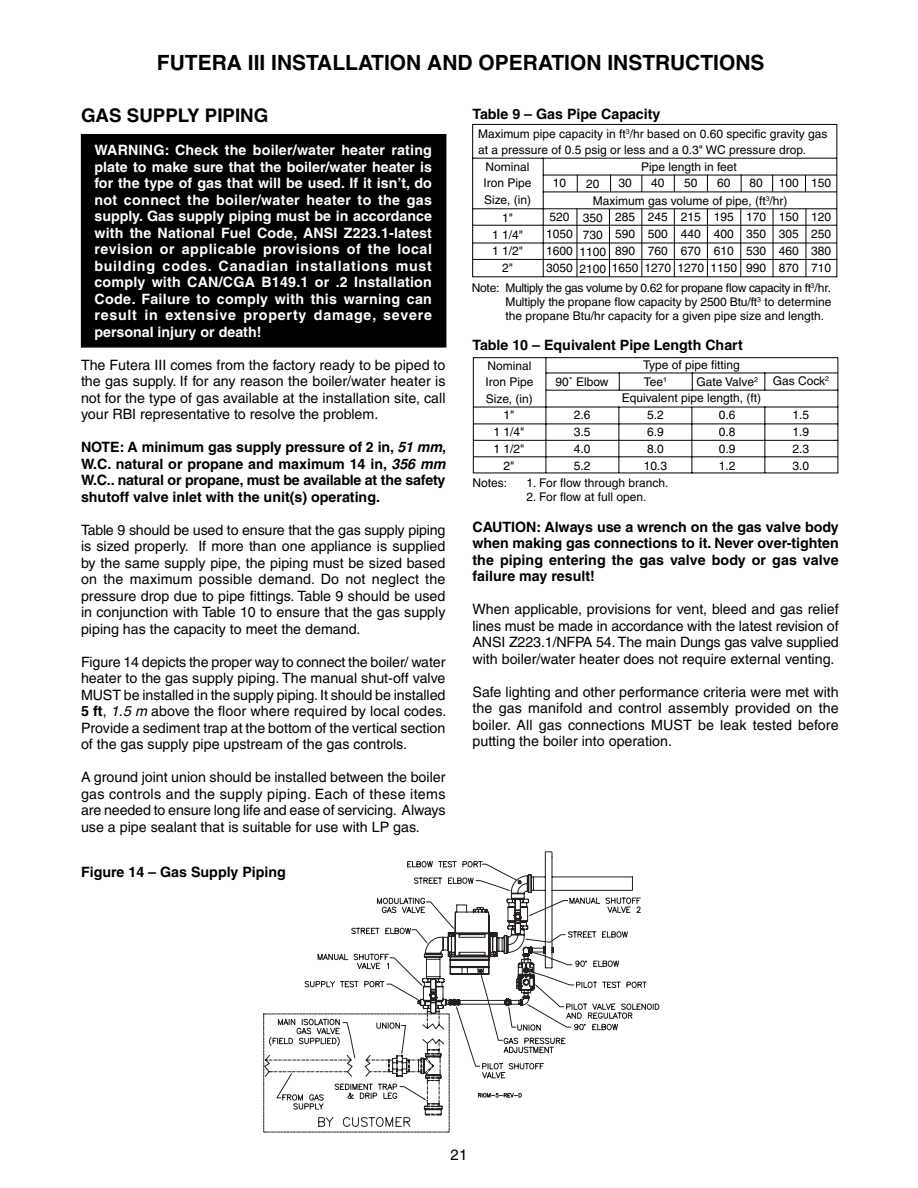
<style>
.page{position:relative;width:918px;height:1188px;background:#fff}
.page>*{position:absolute;margin:0;border:0;box-sizing:border-box;transform-origin:0 0}
.t1{font:700 21px "Helvetica";color:#000}
.t2{font:700 18.75px "Helvetica";color:#000}
.t3{font:15px "Helvetica";color:#000}
.t4{font:14.25px/16.5px "Helvetica";color:#000;text-align:justify}
.t5{font:700 14.25px/16.5px "Helvetica";letter-spacing:.05em;color:#fff;text-align:justify}
.t6{font:700 14.25px/16.5px "Helvetica";color:#000;text-align:justify}
.t7{font:12px/17px "Helvetica";color:#000}
.s1{font-style:italic}
.s2{font-weight:700}
</style>
<div class="page">
<svg style="left:472px;top:357px;width:367px;height:117px"></svg>
<svg style="left:472px;top:124px;width:366px;height:154px"></svg>
<hr style="left:577px;top:208px;width:1px;height:69px;background:#000">
<hr style="left:609px;top:209px;width:1px;height:68px;background:#000">
<hr style="left:641px;top:208px;width:1px;height:69px;background:#000">
<hr style="left:674px;top:208px;width:1px;height:69px;background:#000">
<hr style="left:707px;top:208px;width:1px;height:69px;background:#000">
<hr style="left:740px;top:208px;width:1px;height:69px;background:#000">
<hr style="left:773px;top:208px;width:1px;height:69px;background:#000">
<hr style="left:806px;top:208px;width:1px;height:69px;background:#000">
<svg style="left:805px;top:175px;width:1px;height:17px"></svg>
<svg style="left:772px;top:175px;width:1px;height:17px"></svg>
<svg style="left:741px;top:174px;width:1px;height:18px"></svg>
<svg style="left:707px;top:175px;width:1px;height:17px"></svg>
<svg style="left:674px;top:175px;width:1px;height:17px"></svg>
<svg style="left:641px;top:175px;width:1px;height:17px"></svg>
<svg style="left:610px;top:175px;width:1px;height:17px"></svg>
<svg style="left:577px;top:175px;width:1px;height:17px"></svg>
<div style="left:81px;top:134px;width:365px;height:213px;background:#000"></div>
<svg style="left:263px;top:858px;width:396px;height:274px"></svg>
<h1 class="t1" style="left:157px;top:55px;width:609px">FUTERA III INSTALLATION AND OPERATION INSTRUCTIONS</h1>
<h2 class="t2" style="left:81px;top:109px;width:189px">GAS SUPPLY PIPING</h2>
<p class="t5" style="left:94px;top:144px;width:339px">WARNING: Check the boiler/water heater rating plate to make sure that the boiler/water heater is for the type of gas that will be used. If it isn’t, do not connect the boiler/water heater to the gas supply. Gas supply piping must be in accordance with the National Fuel Code, ANSI Z223.1-latest revision or applicable provisions of the local building codes. Canadian installations must comply with CAN/CGA B149.1 or .2 Installation Code. Failure to comply with this warning can result in extensive property damage, severe personal injury or death!</p>
<p class="t4" style="left:81px;top:358px;width:366px">The Futera III comes from the factory ready to be piped to the gas supply. If for any reason the boiler/water heater is not for the type of gas available at the installation site, call your RBI representative to resolve the problem.</p>
<p class="t6" style="left:81px;top:441px;width:367px">NOTE: A minimum gas supply pressure of 2 in, <span class="s1">51 mm</span>, W.C. natural or propane and maximum 14 in, <span class="s1">356 mm </span>W.C.. natural or propane, must be available at the safety shutoff valve inlet with the unit(s) operating.</p>
<p class="t4" style="left:81px;top:523px;width:366px">Table 9 should be used to ensure that the gas supply piping is sized properly. If more than one appliance is supplied by the same supply pipe, the piping must be sized based on the maximum possible demand. Do not neglect the pressure drop due to pipe fittings. Table 9 should be used in conjunction with Table 10 to ensure that the gas supply piping has the capacity to meet the demand.</p>
<p class="t4" style="left:81px;top:655px;width:367px">Figure 14 depicts the proper way to connect the boiler/ water heater to the gas supply piping. The manual shut-off valve MUST be installed in the supply piping. It should be installed <span class="s2">5 ft</span>, <span class="s1">1.5 m</span> above the floor where required by local codes.<br>Provide a sediment trap at the bottom of the vertical section of the gas supply pipe upstream of the gas controls.</p>
<p class="t4" style="left:81px;top:771px;width:366px">A ground joint union should be installed between the boiler gas controls and the supply piping. Each of these items are needed to ensure long life and ease of servicing. Always use a pipe sealant that is suitable for use with LP gas.</p>
<p class="t6" style="left:81px;top:865px;width:206px">Figure 14 – Gas Supply Piping</p>
<p class="t6" style="left:472px;top:107px;width:190px">Table 9 – Gas Pipe Capacity</p>
<p class="t7" style="left:478px;top:126px;width:351px;line-height:16.5px">Maximum pipe capacity in ft<sup>3</sup>/hr based on 0.60 specific gravity gas at a pressure of 0.5 psig or less and a 0.3" WC pressure drop.</p>
<p class="t7" style="left:811px;top:176px;width:22px">150</p>
<p class="t7" style="left:811px;top:210px;width:22px;text-align:justify">120<br>250<br>380<br>710</p>
<p class="t7" style="left:484px;top:160px;width:50px;line-height:16.5px">Nominal<br>Iron Pipe<br>Size, (in)</p>
<p class="t7" style="left:641px;top:160px;width:97px">Pipe length in feet</p>
<p class="t7" style="left:618px;top:175px;width:15px">30</p>
<p class="t7" style="left:612px;top:209px;width:28px">285<br>590<br>890<br>1650</p>
<p class="t7" style="left:651px;top:175px;width:15px">40</p>
<p class="t7" style="left:644px;top:209px;width:28px">245<br>500<br>760<br>1270</p>
<p class="t7" style="left:779px;top:175px;width:22px">100</p>
<p class="t7" style="left:779px;top:209px;width:22px;text-align:justify">150<br>305<br>460<br>870</p>
<p class="t7" style="left:553px;top:176px;width:15px">10</p>
<p class="t7" style="left:546px;top:210px;width:28px">520<br>1050<br>1600<br>3050</p>
<p class="t7" style="left:684px;top:176px;width:15px">50</p>
<p class="t7" style="left:677px;top:210px;width:28px">215<br>440<br>670<br>1270</p>
<p class="t7" style="left:717px;top:176px;width:15px">60</p>
<p class="t7" style="left:711px;top:210px;width:28px">195<br>400<br>610<br>1150</p>
<p class="t7" style="left:749px;top:176px;width:15px">80</p>
<p class="t7" style="left:746px;top:210px;width:22px;text-align:justify">170<br>350<br>530<br>990</p>
<p class="t7" style="left:586px;top:176px;width:15px">20</p>
<p class="t7" style="left:579px;top:210px;width:28px">350<br>730<br>1100<br>2100</p>
<p class="t7" style="left:593px;top:193px;width:196px">Maximum gas volume of pipe, (ft<sup>3</sup>/hr)</p>
<p class="t7" style="left:492px;top:210px;width:32px;text-align:center">1"<br>1 1/4"<br>1 1/2"<br>2"</p>
<p class="t7" style="left:505px;top:282px;width:327px;line-height:14.2px;text-align:justify;text-indent:-34px">Note: Multiply the gas volume by 0.62 for propane flow capacity in ft<sup>3</sup>/hr.<br>Multiply the propane flow capacity by 2500 Btu/ft<sup>3</sup> to determine the propane Btu/hr capacity for a given pipe size and length.</p>
<p class="t6" style="left:472px;top:338px;width:272px">Table 10 – Equivalent Pipe Length Chart</p>
<p class="t7" style="left:485px;top:358px;width:50px;line-height:16.5px">Nominal<br>Iron Pipe<br>Size, (in)</p>
<p class="t7" style="left:494px;top:407px;width:32px;text-align:center">1"<br>1 1/4"<br>1 1/2"<br>2"</p>
<p class="t7" style="left:555px;top:374px;width:55px">90˚ Elbow</p>
<p class="t7" style="left:574px;top:408px;width:18px;text-align:justify">2.6<br>3.5<br>4.0<br>5.2</p>
<p class="t7" style="left:643px;top:357px;width:98px">Type of pipe fitting</p>
<p class="t7" style="left:622px;top:391px;width:141px">Equivalent pipe length, (ft)</p>
<p class="t7" style="left:644px;top:374px;width:25px">Tee<sup>1</sup></p>
<p class="t7" style="left:644px;top:408px;width:25px">5.2<br>6.9<br>8.0<br>10.3</p>
<p class="t7" style="left:696px;top:374px;width:63px">Gate Valve<sup>2</sup></p>
<p class="t7" style="left:719px;top:408px;width:18px;text-align:justify">0.6<br>0.8<br>0.9<br>1.2</p>
<p class="t7" style="left:472px;top:475px;width:36px">Notes:</p>
<p class="t7" style="left:526px;top:475px;width:144px">1. For flow through branch.</p>
<p class="t7" style="left:526px;top:490px;width:122px">2. For flow at full open.</p>
<p class="t7" style="left:773px;top:374px;width:58px">Gas Cock<sup>2</sup></p>
<p class="t7" style="left:793px;top:407px;width:18px;text-align:justify">1.5<br>1.9<br>2.3<br>3.0</p>
<p class="t6" style="left:472px;top:520px;width:368px">CAUTION: Always use a wrench on the gas valve body when making gas connections to it. Never over-tighten the piping entering the gas valve body or gas valve failure may result!</p>
<p class="t4" style="left:472px;top:602px;width:368px">When applicable, provisions for vent, bleed and gas relief lines must be made in accordance with the latest revision of ANSI Z223.1/NFPA 54. The main Dungs gas valve supplied with boiler/water heater does not require external venting.</p>
<p class="t4" style="left:472px;top:685px;width:368px">Safe lighting and other performance criteria were met with the gas manifold and control assembly provided on the boiler. All gas connections MUST be leak tested before putting the boiler into operation.</p>
<p class="t3" style="left:451px;top:1150px;width:18px">21</p>
</div>
